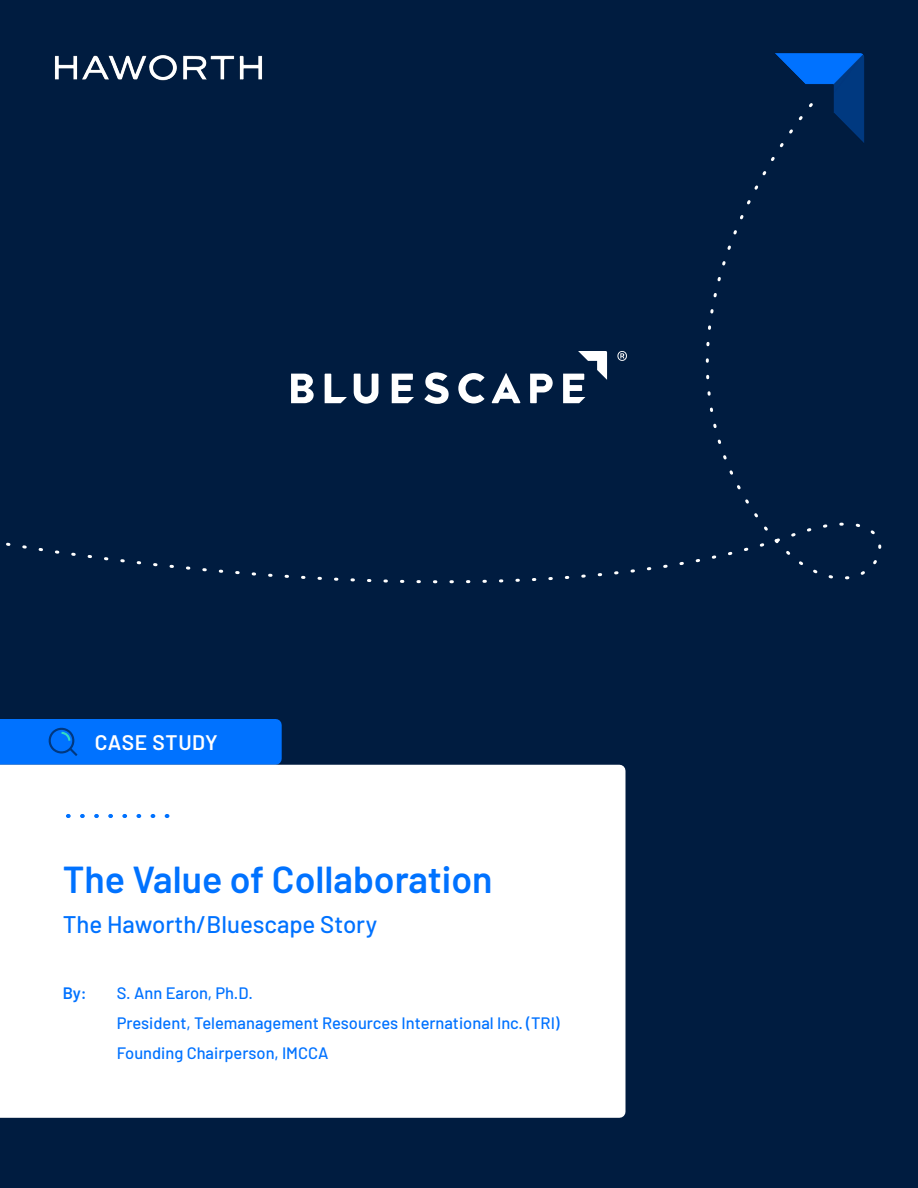
<style>
.page{position:relative;width:918px;height:1188px;background:#001c40}
.page>*{position:absolute;margin:0;border:0;box-sizing:border-box;transform-origin:0 0}
.t1{font:600 37.5px "Barlow";color:#0072ff}
.t2{font:500 24px "Barlow";color:#0072ff}
.t3{font:600 21px "Barlow";letter-spacing:.02em;color:#fff}
.t4{font:500 16.5px/30px "Barlow";color:#0072ff}
.t5{font:600 16.5px "Barlow";color:#0072ff}
</style>
<div class="page">
<img style="left:775px;top:53px;width:89px;height:40px">
<svg style="left:6px;top:93px;width:876px;height:491px"></svg>
<div style="left:0;top:719px;width:282px;height:46px;background:#0072ff"></div>
<div style="left:0;top:765px;width:626px;height:353px;background:#fff"></div>
<svg style="left:165px;top:814px;width:4px;height:4px"></svg>
<svg style="left:151px;top:814px;width:4px;height:4px"></svg>
<svg style="left:136px;top:814px;width:5px;height:4px"></svg>
<svg style="left:122px;top:814px;width:5px;height:4px"></svg>
<svg style="left:108px;top:814px;width:5px;height:4px"></svg>
<svg style="left:94px;top:814px;width:5px;height:4px"></svg>
<svg style="left:80px;top:814px;width:5px;height:4px"></svg>
<svg style="left:66px;top:814px;width:5px;height:4px"></svg>
<img style="left:23px;top:55px;width:271px;height:83px">
<p class="t3" style="left:95px;top:727px;width:125px">CASE STUDY</p>
<h1 class="t1" style="left:63px;top:852px;width:431px">The Value of Collaboration</h1>
<h2 class="t2" style="left:63px;top:907px;width:316px">The Haworth/Bluescape Story</h2>
<p class="t5" style="left:63px;top:981px;width:25px">By:</p>
<p class="t4" style="left:117px;top:977px;width:445px">S. Ann Earon, Ph.D.<br>President, Telemanagement Resources International Inc. (TRI)<br>Founding Chairperson, IMCCA</p>
</div>
